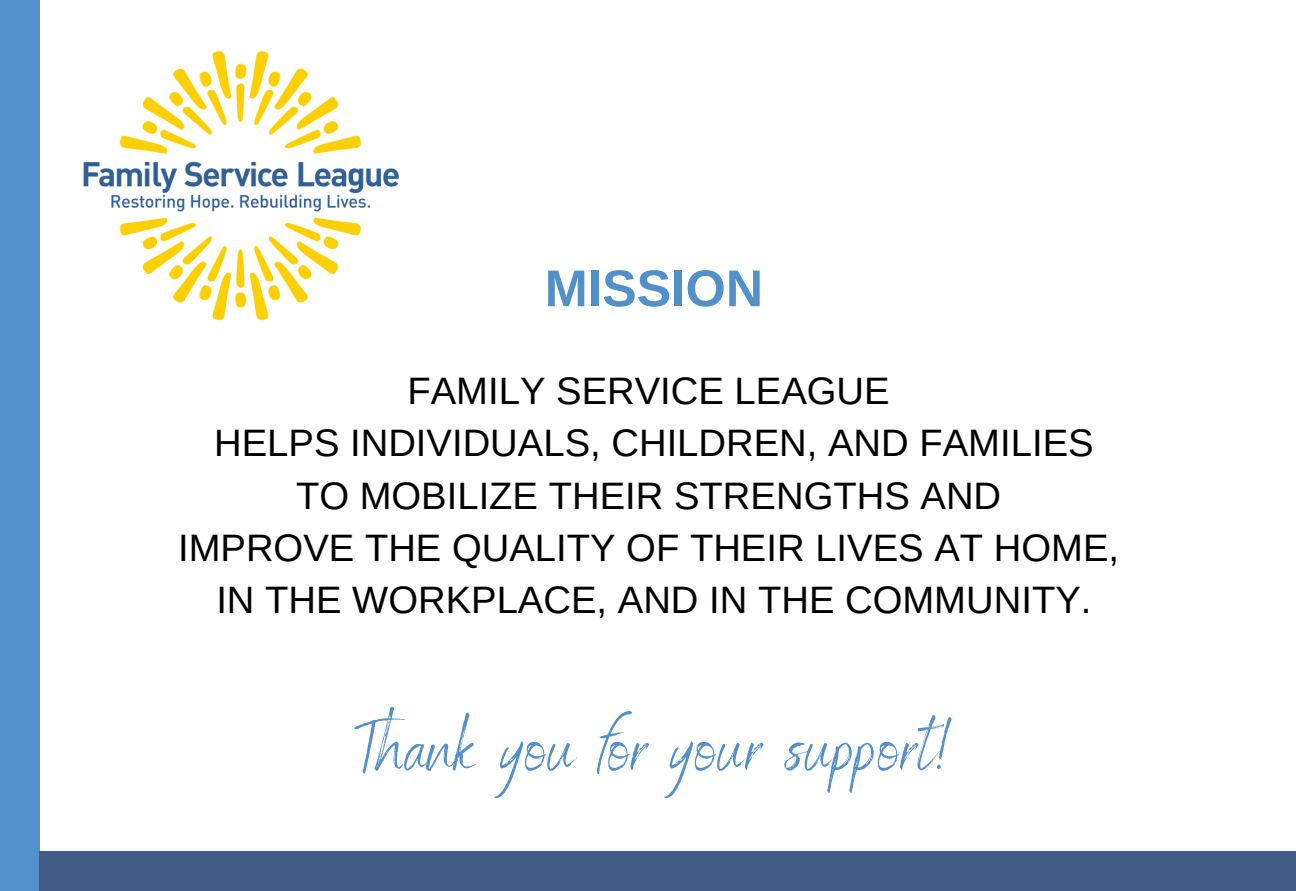
<style>
.page{position:relative;width:1296px;height:891px;background:#fff}
.page>*{position:absolute;margin:0;border:0;box-sizing:border-box;transform-origin:0 0}
.t1{font:72px "Benedict";letter-spacing:.025em;color:#5290c9}
.t2{font:700 51.75px "Arimo";color:#5290c9}
.t3{font:38.25px "Arimo";color:#000}
</style>
<div class="page">
<div style="left:0;top:0;width:39px;height:891px;background:#5290c9"></div>
<div style="left:39px;top:852px;width:1257px;height:39px;background:#415a86"></div>
<img style="left:83px;top:50px;width:316px;height:271px">
<p class="t2" style="left:545px;top:259px;width:220px">MISSION</p>
<p class="t3" style="left:407px;top:369px;width:484px">FAMILY SERVICE LEAGUE</p>
<p class="t3" style="left:214px;top:422px;width:881px">HELPS INDIVIDUALS, CHILDREN, AND FAMILIES</p>
<p class="t3" style="left:296px;top:474px;width:707px">TO MOBILIZE THEIR STRENGTHS AND</p>
<p class="t3" style="left:178px;top:526px;width:943px">IMPROVE THE QUALITY OF THEIR LIVES AT HOME,</p>
<p class="t3" style="left:216px;top:579px;width:877px">IN THE WORKPLACE, AND IN THE COMMUNITY.</p>
<p class="t1" style="left:354px;top:702px;width:599px">Thank you for your support!</p>
</div>
